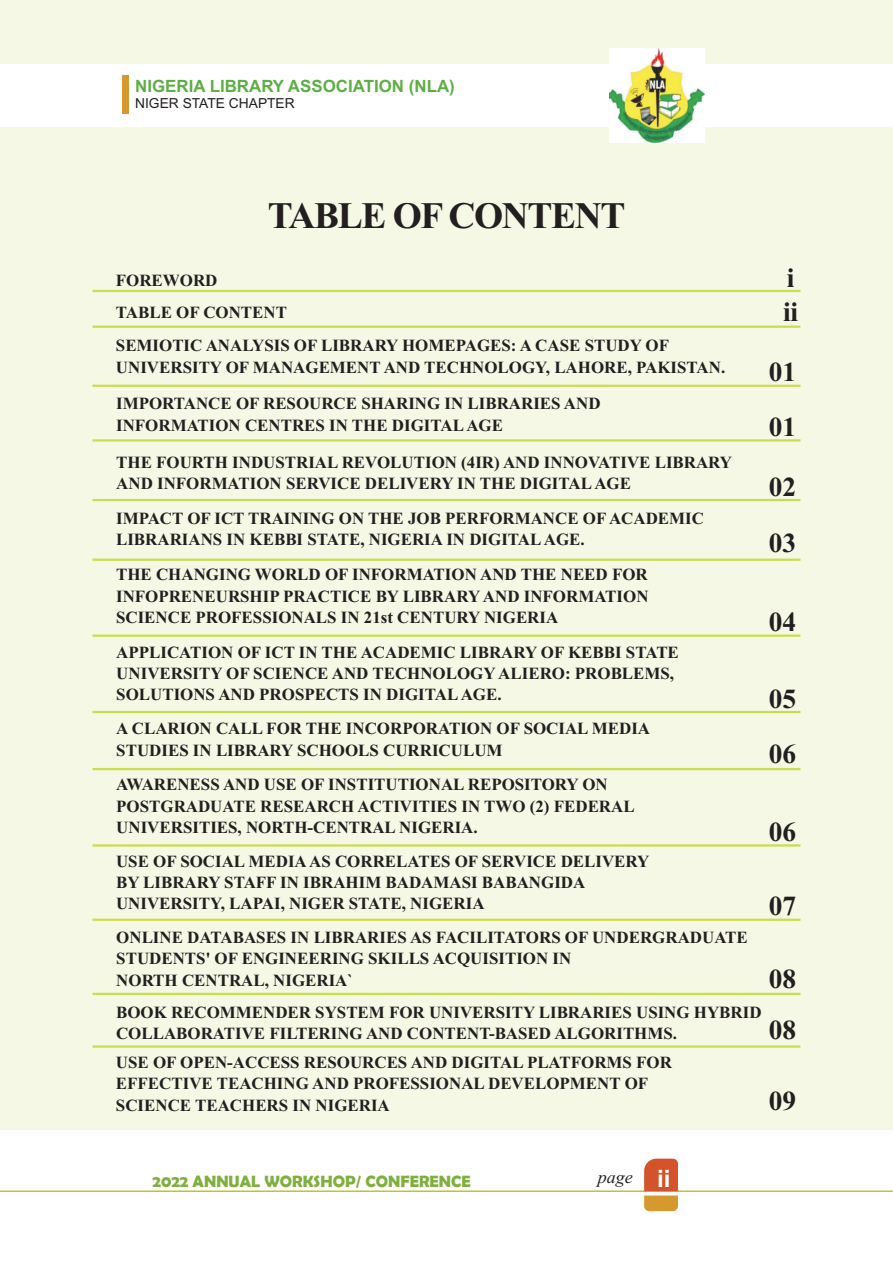
<style>
.page{position:relative;width:893px;height:1263px;background:#f4f8e4}
.page>*{position:absolute;margin:0;border:0;box-sizing:border-box;transform-origin:0 0}
.t1{font:700 37.5px "Times New Roman";letter-spacing:-.04em;color:#231f20}
.t2{font:700 27.6px/60px "Times New Roman";color:#231f20}
.t3{font:italic 18px "Times New Roman";color:#231f20}
.t4{font:700 17.1px/21.1px "Times New Roman";color:#231f20}
.t5{font:700 16.95px "Arial";color:#5dae45}
.t6{font:700 16.5px "Berlin Sans FB Demi";color:#80af40}
.t7{font:13.8px "Arial";color:#231f20}
.s1{font-family:"Arial";font-weight:700;font-style:normal;font-size:24px;color:#fff}
</style>
<div class="page">
<hr style="left:92px;top:385px;width:708px;height:2px;background:#cbdc4f">
<hr style="left:92px;top:439px;width:708px;height:2px;background:#cbdc4f">
<hr style="left:92px;top:326px;width:708px;height:2px;background:#cbdc4f">
<hr style="left:92px;top:499px;width:708px;height:2px;background:#cbdc4f">
<hr style="left:92px;top:559px;width:708px;height:2px;background:#cbdc4f">
<hr style="left:92px;top:634px;width:708px;height:3px;background:#cbdc4f">
<hr style="left:92px;top:711px;width:708px;height:2px;background:#cbdc4f">
<hr style="left:92px;top:768px;width:708px;height:2px;background:#cbdc4f">
<hr style="left:92px;top:844px;width:708px;height:3px;background:#cbdc4f">
<hr style="left:92px;top:919px;width:708px;height:2px;background:#cbdc4f">
<hr style="left:92px;top:993px;width:708px;height:2px;background:#cbdc4f">
<hr style="left:92px;top:1045px;width:708px;height:3px;background:#cbdc4f">
<hr style="left:92px;top:290px;width:708px;height:2px;background:#cbdc4f">
<div style="left:0;top:1130px;width:893px;height:133px;background:#fff"></div>
<div style="left:0;top:64px;width:893px;height:63px;background:#fff"></div>
<div style="left:122px;top:75px;width:7px;height:39px;background:#d6992d"></div>
<hr style="left:0;top:1190px;width:893px;height:2px;background:#bcc634">
<svg style="left:644px;top:1159px;width:34px;height:52px;background:#d7793f"></svg>
<img style="left:610px;top:49px;width:94px;height:94px">
<p class="t5" style="left:135px;top:80px;width:321px">NIGERIA LIBRARY ASSOCIATION (NLA)</p>
<p class="t7" style="left:135px;top:98px;width:161px">NIGER STATE CHAPTER</p>
<h1 class="t1" style="left:268px;top:202px;width:359px">TABLE OF CONTENT</h1>
<p class="t4" style="left:116px;top:271px;width:103px">FOREWORD</p>
<h2 class="t2" style="left:787px;top:250px;width:9px">i</h2>
<p class="t4" style="left:116px;top:304px;width:173px">TABLE OF CONTENT</p>
<h2 class="t2" style="left:783px;top:285px;width:17px">ii</h2>
<p class="t4" style="left:116px;top:337px;width:611px">SEMIOTIC ANALYSIS OF LIBRARY HOMEPAGES: A CASE STUDY OF<br>UNIVERSITY OF MANAGEMENT AND TECHNOLOGY, LAHORE, PAKISTAN.</p>
<p class="t4" style="left:116px;top:395px;width:486px">IMPORTANCE OF RESOURCE SHARING IN LIBRARIES AND<br>INFORMATION CENTRES IN THE DIGITALAGE</p>
<p class="t4" style="left:116px;top:453px;width:617px">THE FOURTH INDUSTRIAL REVOLUTION (4IR) AND INNOVATIVE LIBRARY<br>AND INFORMATION SERVICE DELIVERY IN THE DIGITALAGE</p>
<p class="t4" style="left:116px;top:509px;width:589px">IMPACT OF ICT TRAINING ON THE JOB PERFORMANCE OF ACADEMIC<br>LIBRARIANS IN KEBBI STATE, NIGERIA IN DIGITALAGE.</p>
<p class="t4" style="left:116px;top:566px;width:534px;text-align:justify">THE CHANGING WORLD OF INFORMATION AND THE NEED FOR INFOPRENEURSHIP PRACTICE BY LIBRARY AND INFORMATION SCIENCE PROFESSIONALS IN 21st CENTURY NIGERIA</p>
<p class="t4" style="left:116px;top:643px;width:564px">APPLICATION OF ICT IN THE ACADEMIC LIBRARY OF KEBBI STATE<br>UNIVERSITY OF SCIENCE AND TECHNOLOGY ALIERO: PROBLEMS,<br>SOLUTIONS AND PROSPECTS IN DIGITALAGE.</p>
<p class="t4" style="left:116px;top:720px;width:535px">A CLARION CALL FOR THE INCORPORATION OF SOCIAL MEDIA<br>STUDIES IN LIBRARY SCHOOLS CURRICULUM</p>
<p class="t4" style="left:116px;top:776px;width:520px">AWARENESS AND USE OF INSTITUTIONAL REPOSITORY ON<br>POSTGRADUATE RESEARCH ACTIVITIES IN TWO (2) FEDERAL<br>UNIVERSITIES, NORTH-CENTRAL NIGERIA.</p>
<p class="t4" style="left:116px;top:852px;width:535px">USE OF SOCIAL MEDIAAS CORRELATES OF SERVICE DELIVERY<br>BY LIBRARY STAFF IN IBRAHIM BADAMASI BABANGIDA<br>UNIVERSITY, LAPAI, NIGER STATE, NIGERIA</p>
<p class="t4" style="left:116px;top:929px;width:633px">ONLINE DATABASES IN LIBRARIES AS FACILITATORS OF UNDERGRADUATE<br>STUDENTS' OF ENGINEERING SKILLS ACQUISITION IN<br>NORTH CENTRAL, NIGERIA`</p>
<p class="t4" style="left:116px;top:1003px;width:647px">BOOK RECOMMENDER SYSTEM FOR UNIVERSITY LIBRARIES USING HYBRID<br>COLLABORATIVE FILTERING AND CONTENT-BASED ALGORITHMS.</p>
<p class="t4" style="left:116px;top:1054px;width:557px">USE OF OPEN-ACCESS RESOURCES AND DIGITAL PLATFORMS FOR<br>EFFECTIVE TEACHING AND PROFESSIONAL DEVELOPMENT OF<br>SCIENCE TEACHERS IN NIGERIA</p>
<h2 class="t2" style="left:769px;top:344px;width:29px">01</h2>
<h2 class="t2" style="left:769px;top:400px;width:29px">01<br>02</h2>
<h2 class="t2" style="left:769px;top:515px;width:29px">03</h2>
<h2 class="t2" style="left:769px;top:594px;width:29px">04</h2>
<h2 class="t2" style="left:769px;top:674px;width:29px;line-height:55.3px">05<br>06</h2>
<h2 class="t2" style="left:769px;top:804px;width:29px">06</h2>
<h2 class="t2" style="left:769px;top:879px;width:29px">07</h2>
<h2 class="t2" style="left:769px;top:956px;width:29px;line-height:50.8px">08<br>08</h2>
<h2 class="t2" style="left:769px;top:1074px;width:29px">09</h2>
<p class="t6" style="left:152px;top:1171px;width:320px">2022 ANNUAL WORKSHOP/ CONFERENCE</p>
<p class="t3" style="left:598px;top:1171px;width:74px">page <span class="s1">ii</span></p>
</div>
